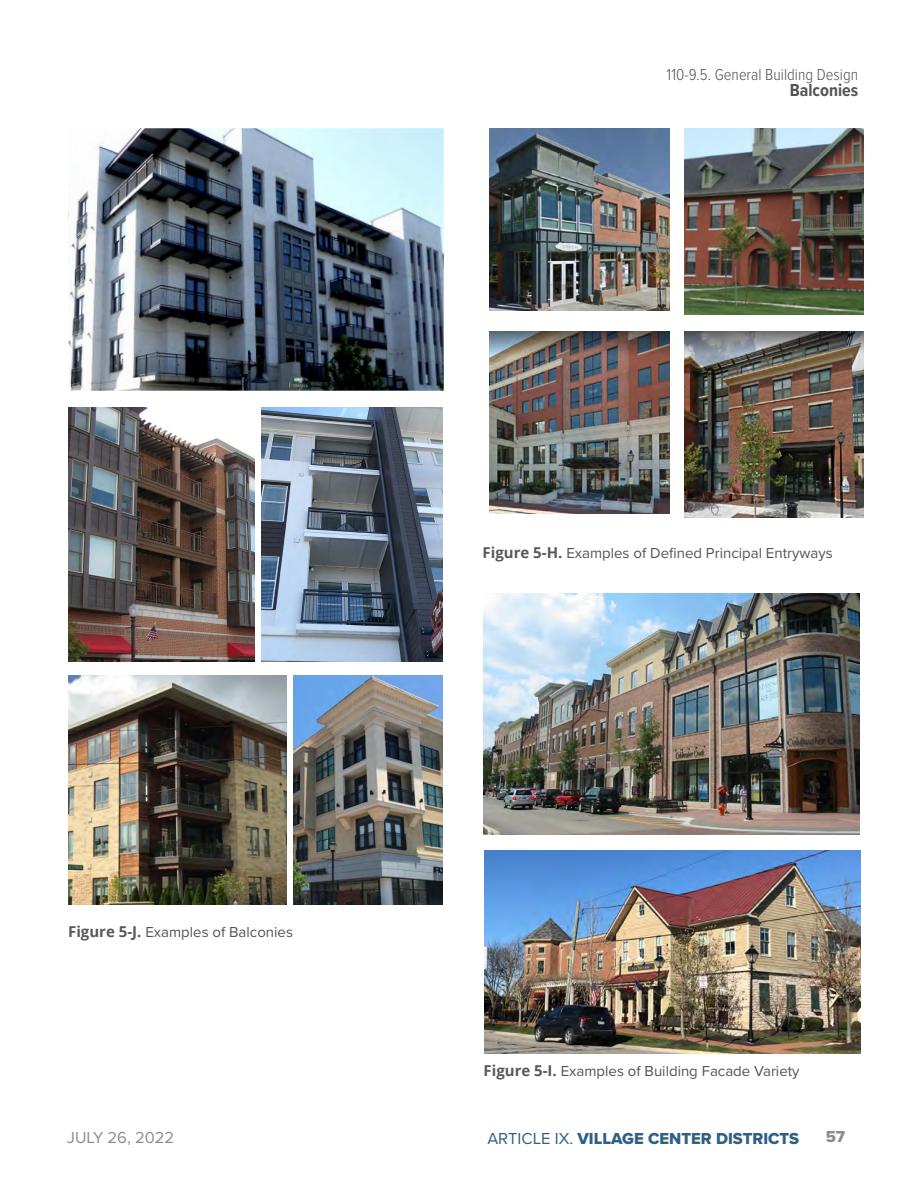
<style>
.page{position:relative;width:918px;height:1188px;background:#fff}
.page>*{position:absolute;margin:0;border:0;box-sizing:border-box;transform-origin:0 0}
.t1{font:700 18px "Proxima Nova Cond";color:#545454}
.t2{font:16.5px "Proxima Nova Extrabld";color:#305f85}
.t3{font:300 16.5px "Proxima Nova Cond";color:#545454}
.t4{font:16.5px "Proxima Nova";color:#8d8d8d}
.t5{font:16.5px "Proxima Nova Extrabld";color:#8d8d8d}
.t6{font:15px "Proxima Nova";color:#545454}
.s1{font-family:"Open Sans";font-weight:700;color:#58595b}
.s2{font-family:"Proxima Nova"}
</style>
<div class="page">
<img style="left:484px;top:851px;width:376px;height:203px">
<img style="left:68px;top:128px;width:376px;height:263px">
<img style="left:68px;top:407px;width:187px;height:255px">
<img style="left:261px;top:407px;width:181px;height:255px">
<img style="left:293px;top:676px;width:149px;height:229px">
<img style="left:68px;top:676px;width:219px;height:229px">
<img style="left:484px;top:594px;width:375px;height:240px">
<img style="left:489px;top:331px;width:181px;height:183px">
<img style="left:489px;top:128px;width:181px;height:183px">
<img style="left:684px;top:331px;width:180px;height:187px">
<img style="left:684px;top:128px;width:180px;height:187px">
<p class="t3" style="left:667px;top:62px;width:193px">110-9.5. General Building Design</p>
<p class="t1" style="left:790px;top:77px;width:70px">Balconies</p>
<p class="t6" style="left:68px;top:921px;width:226px"><span class="s1">Figure 5-J.</span> Examples of Balconies</p>
<p class="t6" style="left:483px;top:542px;width:352px"><span class="s1">Figure 5-H.</span> Examples of Defined Principal Entryways</p>
<p class="t6" style="left:484px;top:1060px;width:318px"><span class="s1">Figure 5-I.</span> Examples of Building Facade Variety</p>
<p class="t4" style="left:67px;top:1125px;width:18px">July</p>
<p class="t4" style="left:108px;top:1125px;width:68px">26, 2022</p>
<p class="t2" style="left:487px;top:1126px;width:313px"><span class="s2">ARTICLE IX.</span> VILLAGE CENTER DISTRICTS</p>
<p class="t5" style="left:826px;top:1124px;width:21px">57</p>
</div>
